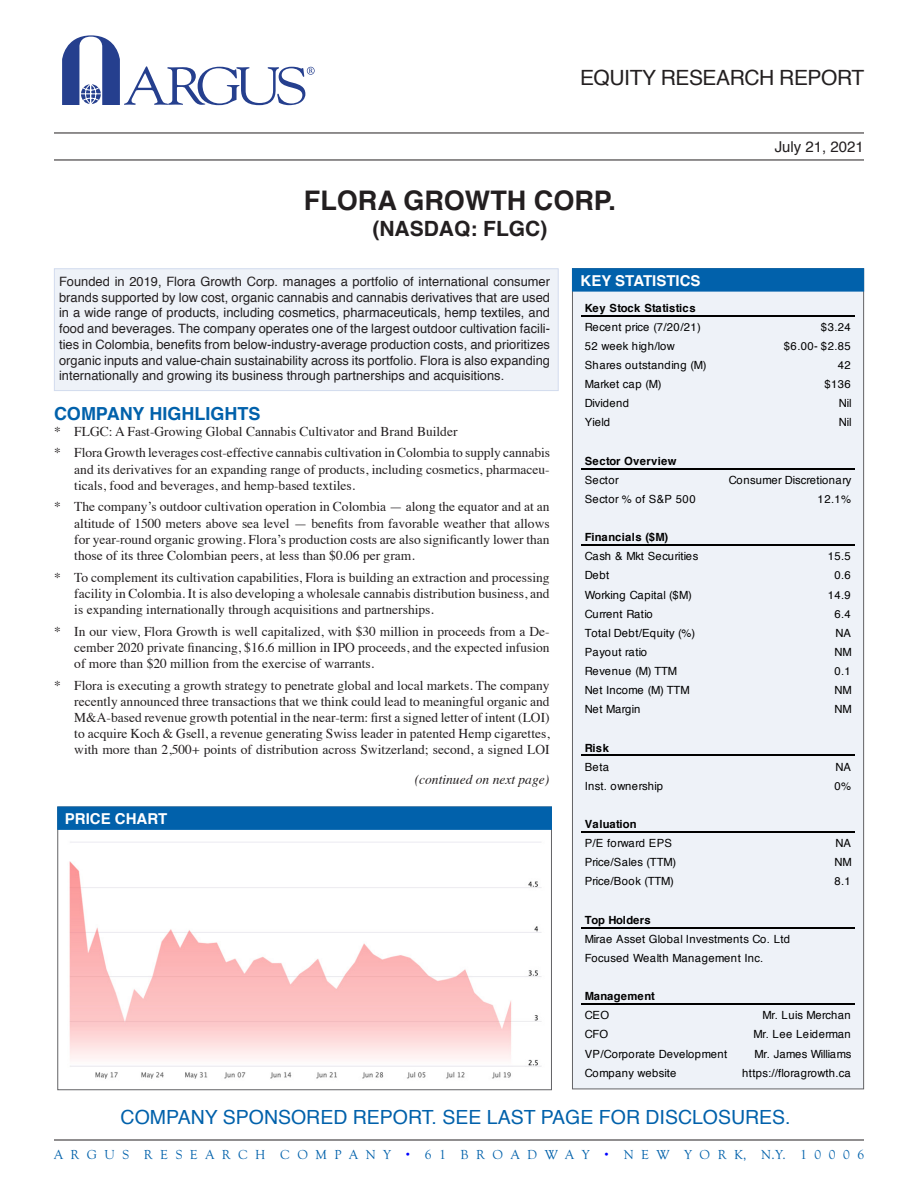
<style>
.page{position:relative;width:918px;height:1188px;background:#fff}
.page>*{position:absolute;margin:0;border:0;box-sizing:border-box;transform-origin:0 0}
.Company_Title{font:700 27px "Helvetica";color:#231f20}
.t1{font:21px "Helvetica";letter-spacing:-.02em;color:#231f20}
.Company_Symbol{font:700 21px "Helvetica";color:#231f20}
.t2{font:19.5px "Helvetica";color:#0161ab}
.Body_Head{font:700 18px "Helvetica";color:#0161ab}
.Chart_Box_Head{font:700 15px "Helvetica";color:#fff}
.t3{font:15px "Helvetica";color:#231f20}
.Body_Indent{font:13.5px/16.2px "Times";color:#231f20;text-align:justify}
.t4{font:13.5px "Goudy Old Sty";color:#0161ab}
.Continued_Text{font:italic 13.5px "Times";color:#231f20}
.PG_1_Company_Blurb{font:12.9px/15.8px "Helvetica";color:#231f20;text-align:justify}
.t5{font:11.25px/19.2px "Helvetica";letter-spacing:.02em;color:#000}
.t6{font:11.25px/19.2px "Helvetica";letter-spacing:.045em;color:#000}
.t7{font:11.25px/19.2px "Helvetica";color:#000}
.t8{font:700 11.25px/19.2px "Helvetica";letter-spacing:.03em;color:#000}
.t9{font:11.25px "Helvetica";letter-spacing:-.02em;color:#000}
.t10{font:11.25px "Helvetica";letter-spacing:.04em;color:#000}
.t11{font:11.25px "Helvetica";letter-spacing:-.005em;color:#000}
.t12{font:700 11.25px/19.2px "Helvetica";letter-spacing:.01em;color:#000}
.s1{font-weight:700}
.s2{font-weight:400}
.s3{font-family:"Helvetica";color:#00f}
</style>
<div class="page">
<hr style="left:54px;top:1140px;width:810px;height:1px;background:#231f20">
<hr style="left:54px;top:133px;width:810px;height:1px;background:#231f20">
<hr style="left:54px;top:160px;width:810px;height:1px;background:#231f20">
<div style="left:572px;top:268px;width:292px;height:821px;background:#eef2f8;border:1px solid #636366"></div>
<div style="left:572px;top:268px;width:292px;height:23px;background:#0161ab;border:1px solid #0161ab"></div>
<div style="left:57px;top:807px;width:495px;height:283px;background:#fff;border:1px solid #636366"></div>
<div style="left:57px;top:807px;width:495px;height:23px;background:#0161ab;border:1px solid #0161ab"></div>
<div style="left:54px;top:268px;width:505px;height:123px;background:#eef2f8;border:1px solid #d2dbee"></div>
<svg style="left:62px;top:35px;width:253px;height:70px"></svg>
<img style="left:69px;top:842px;width:473px;height:237px">
<hr style="left:581px;top:315px;width:274px;height:1px;background:#000">
<hr style="left:581px;top:468px;width:274px;height:1px;background:#000">
<hr style="left:581px;top:545px;width:274px;height:1px;background:#000">
<hr style="left:581px;top:755px;width:274px;height:1px;background:#000">
<hr style="left:581px;top:831px;width:274px;height:2px;background:#000">
<hr style="left:581px;top:927px;width:274px;height:1px;background:#000">
<hr style="left:581px;top:1004px;width:274px;height:1px;background:#000">
<p class="t1" style="left:580px;top:61px;width:286px">EQUITY RESEARCH REPORT</p>
<p class="Company_Title" style="left:304px;top:179px;width:314px">FLORA GROWTH CORP.</p>
<p class="Company_Symbol" style="left:372px;top:211px;width:176px">(NASDAQ: FLGC)</p>
<p class="t3" style="left:775px;top:135px;width:91px">July 21, 2021</p>
<p class="PG_1_Company_Blurb" style="left:59px;top:274px;width:492px">Founded in 2019, Flora Growth Corp. manages a portfolio of international consumer brands supported by low cost, organic cannabis and cannabis derivatives that are used in a wide range of products, including cosmetics, pharmaceuticals, hemp textiles, and food and beverages. The company operates one of the largest outdoor cultivation facili&shy;ties in Colombia, benefits from below-industry-average production costs, and prioritizes organic inputs and value-chain sustainability across its portfolio. Flora is also expanding internationally and growing its business through partnerships and acquisitions.</p>
<p class="Body_Head" style="left:54px;top:399px;width:208px">COMPANY HIGHLIGHTS</p>
<p class="Body_Indent" style="left:54px;top:422px;width:405px">* FLGC: A Fast-Growing Global Cannabis Cultivator and Brand Builder</p>
<p class="Body_Indent" style="left:74px;top:444px;width:477px;text-indent:-20px">* Flora Growth leverages cost-effective cannabis cultivation in Colombia to supply cannabis and its derivatives for an expanding range of products, including cosmetics, pharmaceu&shy;ticals, food and beverages, and hemp-based textiles.</p>
<p class="Body_Indent" style="left:74px;top:498px;width:477px;text-indent:-20px">* The company’s outdoor cultivation operation in Colombia — along the equator and at an altitude of 1500 meters above sea level — benefits from favorable weather that allows for year-round organic growing. Flora’s production costs are also significantly lower than those of its three Colombian peers, at less than $0.06 per gram.</p>
<p class="Body_Indent" style="left:74px;top:568px;width:477px;text-indent:-20px">* To complement its cultivation capabilities, Flora is building an extraction and processing facility in Colombia. It is also developing a wholesale cannabis distribution business, and is expanding internationally through acquisitions and partnerships.</p>
<p class="Body_Indent" style="left:74px;top:622px;width:477px;text-indent:-20px">* In our view, Flora Growth is well capitalized, with $30 million in proceeds from a De&shy;cember 2020 private financing, $16.6 million in IPO proceeds, and the expected infusion of more than $20 million from the exercise of warrants.</p>
<p class="Body_Indent" style="left:74px;top:676px;width:477px;text-indent:-20px">* Flora is executing a growth strategy to penetrate global and local markets. The company recently announced three transactions that we think could lead to meaningful organic and M&amp;A-based revenue growth potential in the near-term: first a signed letter of intent (LOI) to acquire Koch &amp; Gsell, a revenue generating Swiss leader in patented Hemp cigarettes, with more than 2,500+ points of distribution across Switzerland; second, a signed LOI</p>
<p class="Chart_Box_Head" style="left:65px;top:806px;width:104px">PRICE CHART</p>
<p class="Continued_Text" style="left:415px;top:768px;width:136px">(continued on next page)</p>
<p class="Chart_Box_Head" style="left:581px;top:268px;width:122px">KEY STATISTICS</p>
<p class="t6" style="left:585px;top:298px;width:118px"><span class="s1">Key Stock Statistics<br></span>Recent price (7/20/21)</p>
<p class="t5" style="left:821px;top:318px;width:31px">$3.24</p>
<p class="t6" style="left:585px;top:337px;width:92px">52 week high/low</p>
<p class="t5" style="left:784px;top:337px;width:69px">$6.00- $2.85</p>
<p class="t6" style="left:585px;top:356px;width:123px">Shares outstanding (M)</p>
<p class="t5" style="left:838px;top:356px;width:15px">42</p>
<p class="t7" style="left:585px;top:375px;width:78px">Market cap (M)</p>
<p class="t5" style="left:824px;top:375px;width:28px">$136</p>
<p class="t7" style="left:585px;top:394px;width:46px">Dividend</p>
<p class="t5" style="left:839px;top:394px;width:14px">Nil</p>
<p class="t5" style="left:585px;top:413px;width:27px">Yield</p>
<p class="t5" style="left:839px;top:413px;width:14px">Nil</p>
<p class="t8" style="left:585px;top:451px;width:94px">Sector Overview<br><span class="s2">Sector</span></p>
<p class="t7" style="left:729px;top:471px;width:124px">Consumer Discretionary</p>
<p class="t6" style="left:585px;top:490px;width:112px">Sector % of S&amp;P 500</p>
<p class="t5" style="left:818px;top:490px;width:35px">12.1%</p>
<p class="t7" style="left:585px;top:528px;width:115px"><span class="s1">Financials ($M)<br></span>Cash &amp; Mkt Securities</p>
<p class="t5" style="left:828px;top:547px;width:25px">15.5</p>
<p class="t5" style="left:585px;top:566px;width:26px">Debt</p>
<p class="t5" style="left:834px;top:566px;width:18px">0.6</p>
<p class="t5" style="left:585px;top:585px;width:109px">Working Capital ($M)</p>
<p class="t5" style="left:828px;top:585px;width:25px">14.9</p>
<p class="t7" style="left:585px;top:604px;width:70px">Current Ratio</p>
<p class="t5" style="left:834px;top:604px;width:18px">6.4</p>
<p class="t10" style="left:585px;top:624px;width:112px">Total Debt/Equity (%)</p>
<p class="t5" style="left:836px;top:624px;width:17px">NA</p>
<p class="t5" style="left:585px;top:643px;width:64px">Payout ratio</p>
<p class="t5" style="left:834px;top:643px;width:19px">NM</p>
<p class="t5" style="left:585px;top:662px;width:94px">Revenue (M) TTM</p>
<p class="t5" style="left:834px;top:662px;width:18px">0.1</p>
<p class="t7" style="left:585px;top:681px;width:106px">Net Income (M) TTM</p>
<p class="t5" style="left:834px;top:681px;width:19px">NM</p>
<p class="t9" style="left:585px;top:701px;width:57px">Net Margin</p>
<p class="t5" style="left:834px;top:700px;width:19px">NM</p>
<p class="t8" style="left:585px;top:738px;width:26px">Risk<br><span class="s2">Beta</span></p>
<p class="t5" style="left:836px;top:757px;width:17px">NA</p>
<p class="t5" style="left:585px;top:777px;width:80px">Inst. ownership</p>
<p class="t5" style="left:834px;top:777px;width:18px">0%</p>
<p class="t5" style="left:585px;top:815px;width:89px"><span class="s1">Valuation<br></span>P/E forward EPS</p>
<p class="t5" style="left:836px;top:834px;width:17px">NA</p>
<p class="t11" style="left:585px;top:854px;width:93px">Price/Sales (TTM)</p>
<p class="t5" style="left:834px;top:853px;width:19px">NM</p>
<p class="t7" style="left:585px;top:872px;width:91px">Price/Book (TTM)</p>
<p class="t5" style="left:834px;top:872px;width:18px">8.1</p>
<p class="t5" style="left:585px;top:910px;width:207px"><span class="s1">Top Holders<br></span>Mirae Asset Global Investments Co. Ltd<br>Focused Wealth Management Inc.</p>
<p class="t12" style="left:585px;top:987px;width:72px">Management<br><span class="s2">CEO</span></p>
<p class="t5" style="left:762px;top:1006px;width:90px">Mr. Luis Merchan</p>
<p class="t5" style="left:585px;top:1025px;width:25px">CFO</p>
<p class="t6" style="left:753px;top:1025px;width:99px">Mr. Lee Leiderman</p>
<p class="t6" style="left:585px;top:1044px;width:144px">VP/Corporate Development</p>
<p class="t9" style="left:755px;top:1045px;width:98px">Mr. James Williams</p>
<p class="t5" style="left:585px;top:1063px;width:93px">Company website</p>
<p class="t5" style="left:742px;top:1063px;width:110px">https://floragrowth.ca</p>
<p class="t2" style="left:121px;top:1102px;width:672px">COMPANY SPONSORED REPORT. SEE LAST PAGE FOR DISCLOSURES.</p>
<p class="t4" style="left:54px;top:1148px;width:812px">A R G U S R E S E A R C H C O M P A N Y <span class="s3">•</span> 6 1 B R O A D W A Y <span class="s3">•</span> N E W Y O R K, N.Y. 1 0 0 0 6</p>
</div>
